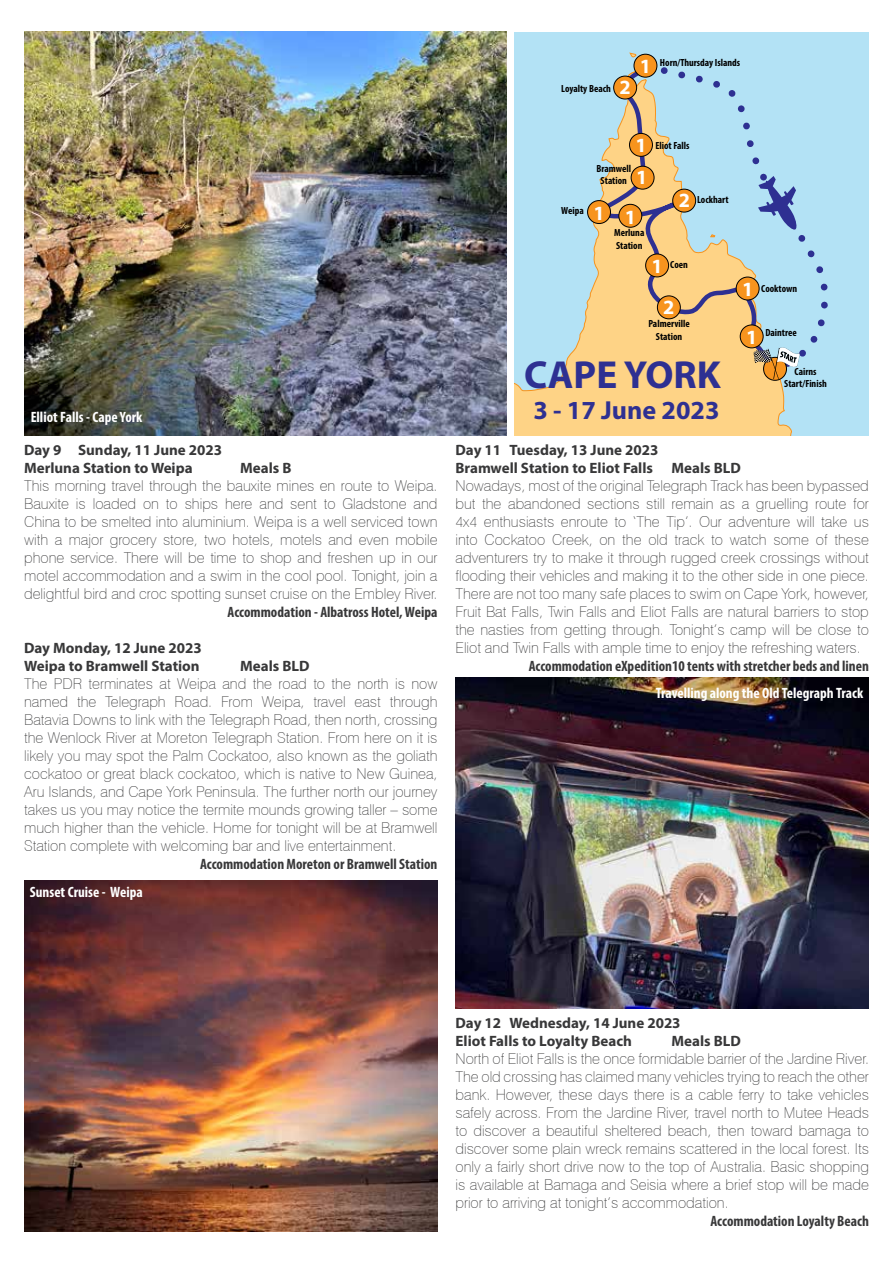
<style>
.page{position:relative;width:893px;height:1263px;background:#fff}
.page>*{position:absolute;margin:0;border:0;box-sizing:border-box;transform-origin:0 0}
.t1{font:700 39.15px "Myriad Pro";color:#2e3092}
.t2{font:700 26.1px "Myriad Pro";color:#2e3092}
.t3{font:700 20.25px "Myriad Pro";color:#fff}
.t4{font:100 15px/18px "Swiss 721 BT";color:#383839;text-align:justify}
.t5{font:700 15px/18px "Myriad Pro";color:#383839}
.t6{font:700 condensed 15px "Myriad Pro";color:#383839}
.t7{font:700 condensed 15px "Myriad Pro";color:#fff}
.t8{font:700 condensed 10.35px/12.5px "Myriad Pro";color:#000;text-align:center}
</style>
<div class="page">
<img style="left:24px;top:881px;width:413px;height:350px">
<img style="left:455px;top:678px;width:414px;height:330px">
<img style="left:24px;top:32px;width:482px;height:404px">
<div style="left:514px;top:32px;width:355px;height:404px;background:#b3e2f5"></div>
<svg style="left:514px;top:52px;width:278px;height:384px"></svg>
<svg style="left:657px;top:62px;width:171px;height:295px"></svg>
<svg style="left:594px;top:65px;width:186px;height:311px"></svg>
<div style="left:763px;top:357px;width:24px;height:23px;border:1px solid #000;border-radius:50%"></div>
<div style="left:740px;top:325px;width:23px;height:23px;background:#f7941e;border-radius:50%"></div>
<div style="left:740px;top:325px;width:23px;height:23px;border:1px solid #000;border-radius:50%"></div>
<div style="left:736px;top:277px;width:23px;height:23px;background:#f7941e;border-radius:50%"></div>
<div style="left:736px;top:277px;width:23px;height:23px;border:1px solid #000;border-radius:50%"></div>
<div style="left:657px;top:296px;width:23px;height:23px;background:#f7941e;border-radius:50%"></div>
<div style="left:657px;top:296px;width:24px;height:23px;border:1px solid #000;border-radius:50%"></div>
<div style="left:646px;top:254px;width:23px;height:23px;background:#f7941e;border-radius:50%"></div>
<div style="left:645px;top:254px;width:24px;height:23px;border:1px solid #000;border-radius:50%"></div>
<div style="left:673px;top:189px;width:23px;height:23px;background:#f7941e;border-radius:50%"></div>
<div style="left:672px;top:189px;width:24px;height:23px;border:1px solid #000;border-radius:50%"></div>
<div style="left:619px;top:204px;width:23px;height:23px;background:#f7941e;border-radius:50%"></div>
<div style="left:619px;top:204px;width:23px;height:23px;border:1px solid #000;border-radius:50%"></div>
<div style="left:588px;top:201px;width:22px;height:23px;background:#f7941e;border-radius:50%"></div>
<div style="left:587px;top:200px;width:24px;height:24px;border:1px solid #000;border-radius:50%"></div>
<div style="left:631px;top:166px;width:23px;height:23px;background:#f7941e;border-radius:50%"></div>
<div style="left:631px;top:166px;width:23px;height:23px;border:1px solid #000;border-radius:50%"></div>
<div style="left:629px;top:133px;width:23px;height:23px;background:#f7941e;border-radius:50%"></div>
<div style="left:629px;top:133px;width:24px;height:24px;border:1px solid #000;border-radius:50%"></div>
<div style="left:614px;top:76px;width:23px;height:23px;background:#f7941e;border-radius:50%"></div>
<div style="left:613px;top:76px;width:24px;height:23px;border:1px solid #000;border-radius:50%"></div>
<div style="left:634px;top:54px;width:23px;height:23px;background:#f7941e;border-radius:50%"></div>
<div style="left:634px;top:54px;width:23px;height:23px;border:1px solid #000;border-radius:50%"></div>
<svg style="left:758px;top:176px;width:40px;height:55px"></svg>
<svg style="left:753px;top:347px;width:47px;height:32px"></svg>
<p class="t7" style="left:31px;top:408px;width:113px">Elliot Falls - Cape York</p>
<p class="t5" style="left:24px;top:440px;width:199px">Day 9 Sunday, 11 June 2023<br>Merluna Station to Weipa</p>
<p class="t5" style="left:240px;top:458px;width:53px">Meals B</p>
<p class="t4" style="left:24px;top:476px;width:415px">This morning travel through the bauxite mines en route to Weipa.<br>Bauxite is loaded on to ships here and sent to Gladstone and China to be smelted into aluminium. Weipa is a well serviced town with a major grocery store, two hotels, motels and even mobile phone service. There will be time to shop and freshen up in our motel accommodation and a swim in the cool pool. Tonight, join a delightful bird and croc spotting sunset cruise on the Embley River.</p>
<p class="t6" style="left:228px;top:602px;width:211px">Accommodation - Albatross Hotel, Weipa</p>
<p class="t5" style="left:24px;top:638px;width:179px">Day Monday, 12 June 2023<br>Weipa to Bramwell Station</p>
<p class="t5" style="left:240px;top:656px;width:71px">Meals BLD</p>
<p class="t4" style="left:24px;top:674px;width:415px">The PDR terminates at Weipa and the road to the north is now named the Telegraph Road. From Weipa, travel east through Batavia Downs to link with the Telegraph Road, then north, crossing the Wenlock River at Moreton Telegraph Station. From here on it is likely you may spot the Palm Cockatoo, also known as the goliath cockatoo or great black cockatoo, which is native to New Guinea, Aru Islands, and Cape York Peninsula. The further north our journey takes us you may notice the termite mounds growing taller – some much higher than the vehicle. Home for tonight will be at Bramwell Station complete with welcoming bar and live entertainment.</p>
<p class="t6" style="left:200px;top:854px;width:239px">Accommodation Moreton or Bramwell Station</p>
<p class="t7" style="left:30px;top:883px;width:115px">Sunset Cruise - Weipa</p>
<p class="t8" style="left:561px;top:82px;width:51px">Loyalty Beach</p>
<h3 class="t3" style="left:619px;top:74px;width:13px">2</h3>
<h3 class="t3" style="left:640px;top:53px;width:13px">1</h3>
<p class="t8" style="left:660px;top:56px;width:82px">Horn/Thursday Islands</p>
<p class="t8" style="left:561px;top:204px;width:24px">Weipa</p>
<h3 class="t3" style="left:635px;top:132px;width:13px">1</h3>
<p class="t8" style="left:596px;top:162px;width:36px">Bramwell<br>Station</p>
<h3 class="t3" style="left:636px;top:164px;width:13px">1</h3>
<h3 class="t3" style="left:593px;top:202px;width:44px">1 1</h3>
<p class="t8" style="left:614px;top:226px;width:32px;text-align:left">Merluna<br>Station</p>
<p class="t8" style="left:655px;top:139px;width:36px">Eliot Falls</p>
<h3 class="t3" style="left:679px;top:187px;width:13px">2</h3>
<p class="t8" style="left:697px;top:194px;width:33px">Lockhart</p>
<h3 class="t3" style="left:651px;top:253px;width:13px">1</h3>
<p class="t8" style="left:670px;top:258px;width:19px">Coen</p>
<h3 class="t3" style="left:663px;top:294px;width:13px">2</h3>
<p class="t8" style="left:648px;top:317px;width:43px">Palmerville<br>Station</p>
<h1 class="t1" style="left:524px;top:349px;width:198px">CAPE YORK</h1>
<h2 class="t2" style="left:533px;top:393px;width:188px">3 - 17 June 2023</h2>
<h3 class="t3" style="left:742px;top:276px;width:13px">1</h3>
<p class="t8" style="left:761px;top:282px;width:37px">Cooktown</p>
<h3 class="t3" style="left:746px;top:324px;width:13px">1</h3>
<p class="t8" style="left:765px;top:326px;width:33px">Daintree</p>
<p class="t8" style="left:784px;top:365px;width:44px">Cairns<br>Start/Finish</p>
<p class="t5" style="left:455px;top:440px;width:287px">Day 11 Tuesday, 13 June 2023<br>Bramwell Station to Eliot Falls Meals BLD</p>
<p class="t4" style="left:455px;top:476px;width:415px">Nowadays, most of the original Telegraph Track has been bypassed but the abandoned sections still remain as a gruelling route for 4x4 enthusiasts enroute to ‘The Tip’. Our adventure will take us into Cockatoo Creek, on the old track to watch some of these adventurers try to make it through rugged creek crossings without flooding their vehicles and making it to the other side in one piece.<br>There are not too many safe places to swim on Cape York, however, Fruit Bat Falls, Twin Falls and Eliot Falls are natural barriers to stop the nasties from getting through. Tonight’s camp will be close to Eliot and Twin Falls with ample time to enjoy the refreshing waters.</p>
<p class="t6" style="left:529px;top:656px;width:342px">Accommodation eXpedition10 tents with stretcher beds and linen</p>
<p class="t7" style="left:656px;top:683px;width:209px">Travelling along the Old Telegraph Track</p>
<p class="t5" style="left:455px;top:1013px;width:227px">Day 12 Wednesday, 14 June 2023<br>Eliot Falls to Loyalty Beach</p>
<p class="t5" style="left:671px;top:1031px;width:71px">Meals BLD</p>
<p class="t4" style="left:455px;top:1049px;width:415px">North of Eliot Falls is the once formidable barrier of the Jardine River.<br>The old crossing has claimed many vehicles trying to reach the other bank. However, these days there is a cable ferry to take vehicles safely across. From the Jardine River, travel north to Mutee Heads to discover a beautiful sheltered beach, then toward bamaga to discover some plain wreck remains scattered in the local forest. Its only a fairly short drive now to the top of Australia. Basic shopping is available at Bamaga and Seisia where a brief stop will be made prior to arriving at tonight’s accommodation.</p>
<p class="t6" style="left:710px;top:1211px;width:160px">Accommodation Loyalty Beach</p>
</div>
